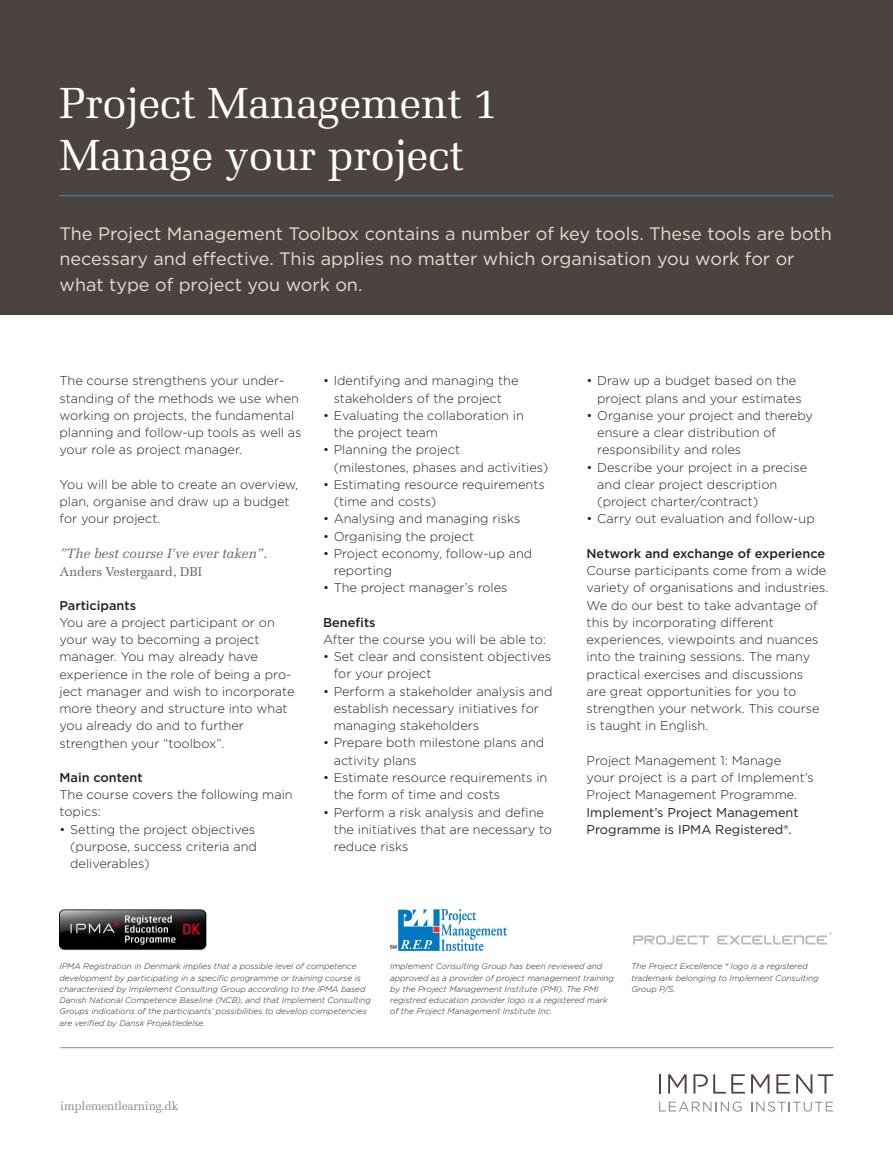
<style>
.page{position:relative;width:893px;height:1170px;background:#fff}
.page>*{position:absolute;margin:0;border:0;box-sizing:border-box;transform-origin:0 0}
.Titel_lys{font:43.5px/52.5px "Melior LT Std";letter-spacing:-.005em;color:#fff}
.Undertitel{font:18px/25.5px "Gotham";color:#e5e0ce}
.Citat{font:italic 13.5px "Melior LT Std";color:#68605d}
.Brødtekst{font:300 12.75px/17.2px "Gotham";color:#231f20}
.Overskrift_i_brødtek{font:500 12.75px "Gotham";color:#231f20}
.Citat_reference{font:12.75px "Melior LT Std";color:#68605d}
.t1{font:12px "Melior LT Std";letter-spacing:-.02em;color:#938a84}
.Brødtekst-2{font:italic 300 8.25px/11.2px "Gotham";color:#231f20}
.s1{font-weight:400}
</style>
<div class="page">
<div style="left:0;top:0;width:893px;height:315px;background:#4c4340"></div>
<hr style="left:60px;top:195px;width:773px;height:1px;background:#3792a1">
<svg style="left:659px;top:1074px;width:2px;height:19px"></svg>
<svg style="left:668px;top:1074px;width:19px;height:19px"></svg>
<svg style="left:693px;top:1074px;width:52px;height:19px"></svg>
<svg style="left:751px;top:1074px;width:18px;height:19px"></svg>
<svg style="left:776px;top:1074px;width:14px;height:19px"></svg>
<svg style="left:796px;top:1074px;width:37px;height:19px"></svg>
<svg style="left:659px;top:1101px;width:83px;height:10px"></svg>
<svg style="left:751px;top:1101px;width:82px;height:10px"></svg>
<hr style="left:60px;top:1047px;width:773px;height:1px;background:#938a80">
<svg style="left:633px;top:935px;width:76px;height:9px"></svg>
<svg style="left:717px;top:932px;width:115px;height:12px"></svg>
<img style="left:390px;top:909px;width:116px;height:41px">
<img style="left:60px;top:909px;width:146px;height:41px">
<p class="Titel_lys" style="left:60px;top:77px;width:440px">Project Management 1<br>Manage your project</p>
<p class="Undertitel" style="left:60px;top:220px;width:774px">The Project Management Toolbox contains a number of key tools. These tools are both necessary and effective. This applies no matter which organisation you work for or what type of project you work on.</p>
<p class="Brødtekst" style="left:60px;top:372px;width:244px">The course strengthens your under&shy;standing of the methods we use when working on projects, the fundamental planning and follow-up tools as well as your role as project manager.</p>
<p class="Brødtekst" style="left:60px;top:475px;width:240px">You will be able to create an overview, plan, organise and draw up a budget for your project.</p>
<p class="Citat" style="left:60px;top:545px;width:209px">”The best course I’ve ever taken”.</p>
<p class="Citat_reference" style="left:60px;top:564px;width:144px">Anders Vestergaard, DBI</p>
<p class="Overskrift_i_brødtek" style="left:60px;top:596px;width:78px">Participants</p>
<p class="Brødtekst" style="left:60px;top:613px;width:236px">You are a project participant or on your way to becoming a project manager. You may already have experience in the role of being a pro&shy;ject manager and wish to incorporate more theory and structure into what you already do and to further strengthen your “toolbox”.</p>
<p class="Overskrift_i_brødtek" style="left:60px;top:769px;width:85px">Main content</p>
<p class="Brødtekst" style="left:60px;top:785px;width:235px">The course covers the following main topics:</p>
<p class="Brødtekst" style="left:70px;top:820px;width:188px;text-indent:-11px">• Setting the project objectives (purpose, success criteria and deliverables)</p>
<p class="Brødtekst" style="left:323px;top:372px;width:197px;text-align:center">• Identifying and managing the stakeholders of the project</p>
<p class="Brødtekst" style="left:334px;top:406px;width:192px;text-indent:-11px">• Evaluating the collaboration in the project team</p>
<p class="Brødtekst" style="left:334px;top:441px;width:216px;text-indent:-11px">• Planning the project<br>(milestones, phases and activities)</p>
<p class="Brødtekst" style="left:334px;top:475px;width:213px;text-indent:-11px">• Estimating resource requirements (time and costs)</p>
<p class="Brødtekst" style="left:323px;top:510px;width:199px">• Analysing and managing risks</p>
<p class="Brødtekst" style="left:323px;top:527px;width:153px">• Organising the project</p>
<p class="Brødtekst" style="left:334px;top:544px;width:200px;text-indent:-11px">• Project economy, follow-up and reporting</p>
<p class="Brødtekst" style="left:323px;top:579px;width:186px">• The project manager’s roles</p>
<p class="Overskrift_i_brødtek" style="left:323px;top:613px;width:54px">Benefits</p>
<p class="Brødtekst" style="left:323px;top:630px;width:224px">After the course you will be able to:</p>
<p class="Brødtekst" style="left:334px;top:647px;width:219px;text-indent:-11px">• Set clear and consistent objectives for your project</p>
<p class="Brødtekst" style="left:334px;top:682px;width:220px;text-indent:-11px">• Perform a stakeholder analysis and establish necessary initiatives for managing stakeholders</p>
<p class="Brødtekst" style="left:334px;top:734px;width:212px;text-indent:-11px">• Prepare both milestone plans and activity plans</p>
<p class="Brødtekst" style="left:334px;top:768px;width:215px;text-indent:-11px">• Estimate resource requirements in the form of time and costs</p>
<p class="Brødtekst" style="left:334px;top:803px;width:220px;text-indent:-11px">• Perform a risk analysis and define the initiatives that are necessary to reduce risks</p>
<p class="Brødtekst" style="left:597px;top:372px;width:206px;text-indent:-11px">• Draw up a budget based on the project plans and your estimates</p>
<p class="Brødtekst" style="left:597px;top:406px;width:217px;text-indent:-11px">• Organise your project and thereby ensure a clear distribution of responsibility and roles</p>
<p class="Brødtekst" style="left:597px;top:458px;width:212px;text-indent:-11px">• Describe your project in a precise and clear project description (project charter/contract)</p>
<p class="Brødtekst" style="left:587px;top:510px;width:230px">• Carry out evaluation and follow-up</p>
<p class="Overskrift_i_brødtek" style="left:587px;top:545px;width:240px">Network and exchange of experience</p>
<p class="Brødtekst" style="left:587px;top:561px;width:243px">Course participants come from a wide variety of organisations and industries.<br>We do our best to take advantage of this by incorporating different experiences, viewpoints and nuances into the training sessions. The many practical exercises and discussions<br>are great opportunities for you to strengthen your network. This course is taught in English.</p>
<p class="Brødtekst" style="left:587px;top:751px;width:229px">Project Management 1: Manage<br>your project is a part of Implement’s<br>Project Management Programme.<br><span class="s1">Implement’s Project Management<br>Programme is IPMA Registered®.</span></p>
<p class="Brødtekst-2" style="left:60px;top:960px;width:313px">IPMA Registration in Denmark implies that a possible level of competence development by participating in a specific programme or training course is characterised by Implement Consulting Group according to the IPMA based Danish National Competence Baseline (NCB), and that Implement Consulting Groups indications of the participants’ possibilities to develop competencies are verified by Dansk Projektledelse.</p>
<p class="Brødtekst-2" style="left:390px;top:960px;width:225px">Implement Consulting Group has been reviewed and approved as a provider of project management training by the Project Management Institute (PMI). The PMI registred education provider logo is a registered mark of the Project Management Institute Inc.</p>
<p class="Brødtekst-2" style="left:631px;top:960px;width:189px">The Project Excellence ® logo is a registered trademark belonging to Implement Consulting<br>Group P/S.</p>
<p class="t1" style="left:60px;top:1099px;width:120px">implementlearning.dk</p>
</div>
